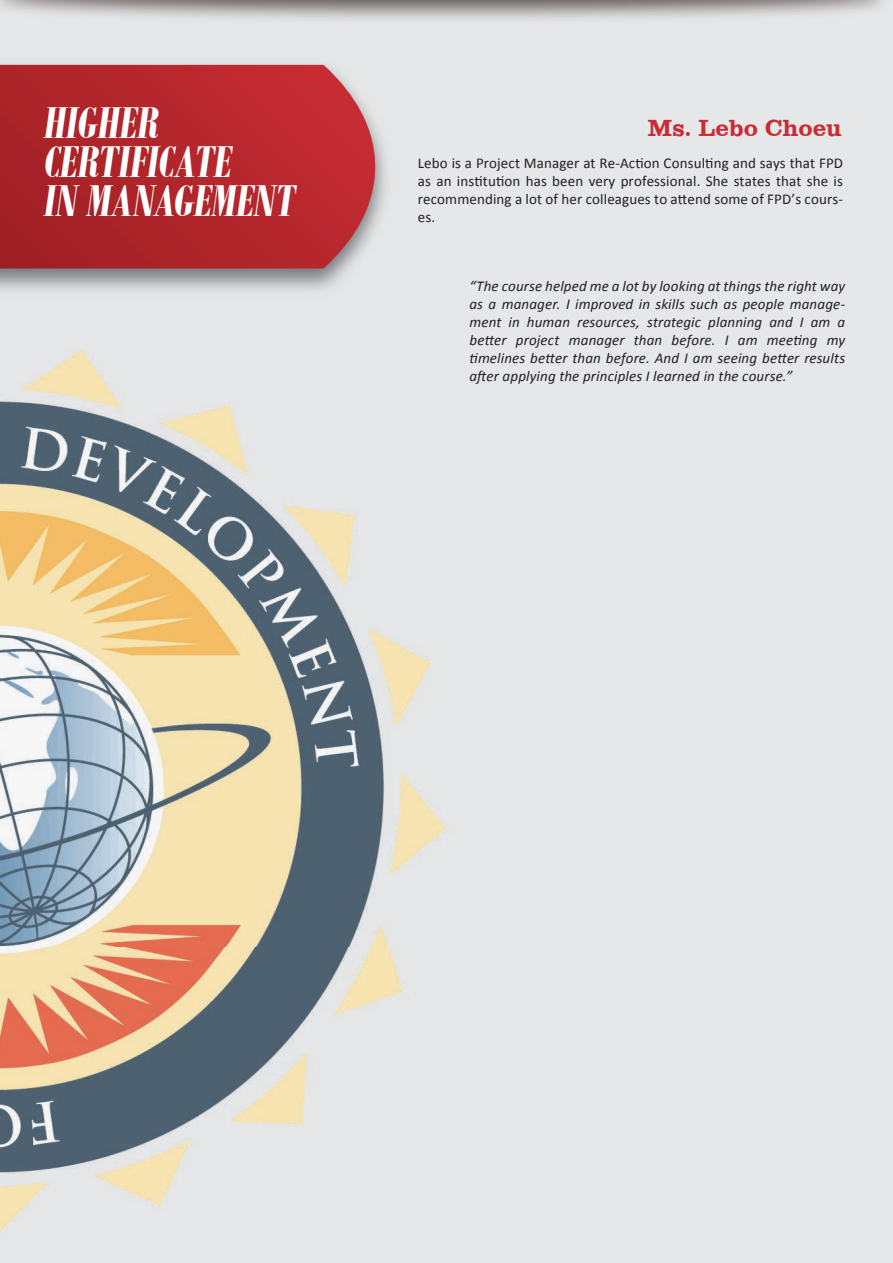
<style>
.page{position:relative;width:893px;height:1263px;background:#e6e7e9}
.page>*{position:absolute;margin:0;border:0;box-sizing:border-box;transform-origin:0 0}
.t1{font:italic 700 48px/39px "Bodoni MT Condensed";letter-spacing:.005em;color:#fff}
.t2{font:24px "Clarendon";letter-spacing:-.005em;color:#c92c34}
.t3{font:italic 15px/18px "Calibri";letter-spacing:.01em;color:#231f20;text-align:justify}
.t4{font:15px/18px "Calibri";letter-spacing:.01em;color:#231f20;text-align:justify}
</style>
<div class="page">
<img style="left:0;top:349px;width:447px;height:883px">
<img style="left:0;top:64px;width:386px;height:227px">
<svg style="left:0;top:65px;width:375px;height:203px;background:#b42d32"></svg>
<h1 class="t1" style="left:44px;top:103px;width:253px">HIGHER<br>CERTIFICATE<br>IN MANAGEMENT</h1>
<h2 class="t2" style="left:647px;top:114px;width:196px">Ms. Lebo Choeu</h2>
<p class="t4" style="left:418px;top:154px;width:427px">Lebo is a Project Manager at Re-Action Consulting and says that FPD as an institution has been very professional. She states that she is recommending a lot of her colleagues to attend some of FPD’s cours&shy;es.</p>
<p class="t3" style="left:469px;top:277px;width:377px">“The course helped me a lot by looking at things the right way as a manager. I improved in skills such as people manage&shy;ment in human resources, strategic planning and I am a better project manager than before. I am meeting my timelines better than before. And I am seeing better results after applying the principles I learned in the course.”</p>
</div>
